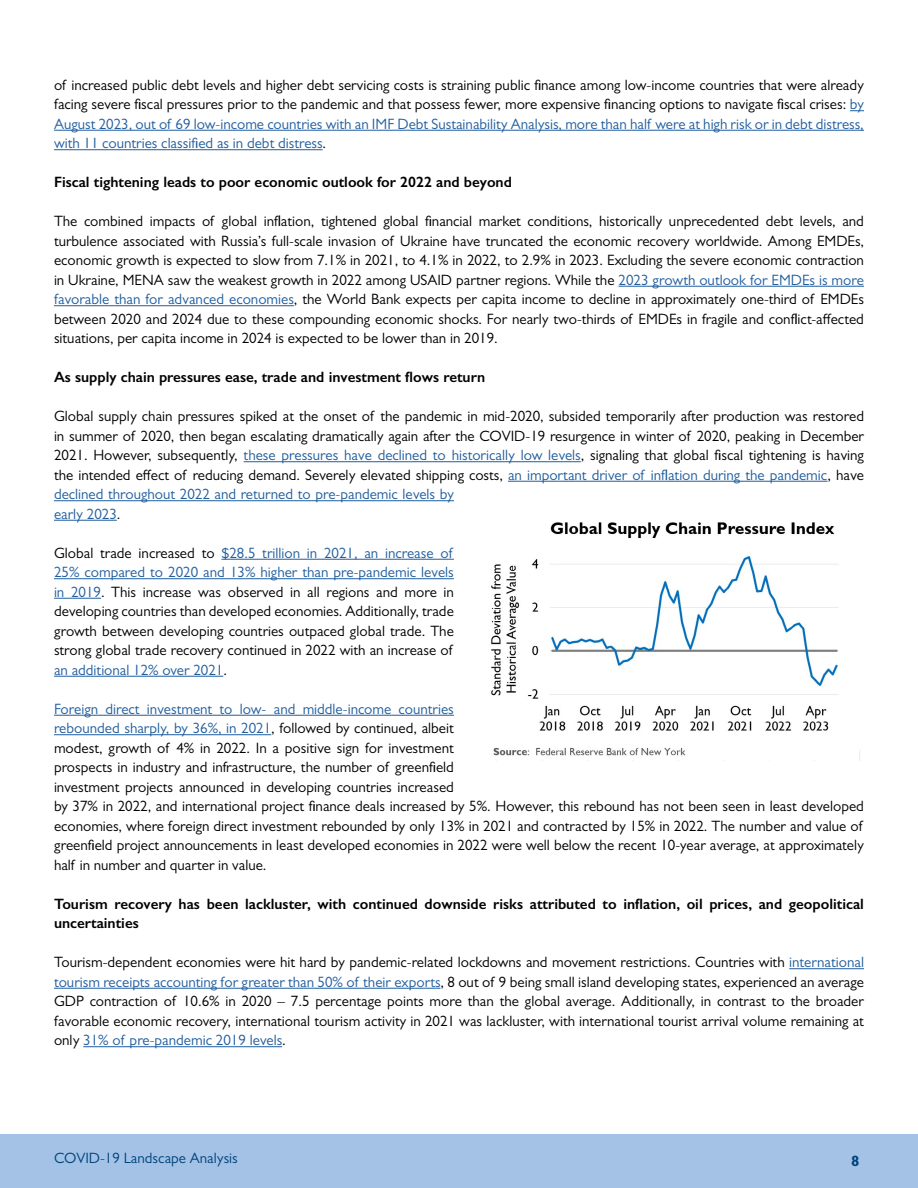
<style>
.page{position:relative;width:918px;height:1188px;background:#fff}
.page>*{position:absolute;margin:0;border:0;box-sizing:border-box;transform-origin:0 0}
.Paragraph_1{font:15px/19.5px "Gill Sans";color:#000;text-align:justify}
.Paragraph_1-2{font:600 15px/19.5px "Gill Sans";color:#000}
.t1{font:15px "Gill Sans MT Std";color:#00437b}
.t2{font:700 15px "Gill Sans MT Std";color:#00437b}
.s1{color:#215e9e}
</style>
<div class="page">
<svg style="left:850px;top:110px;width:14px;height:1px"></svg>
<hr style="left:54px;top:130px;width:810px;height:1px;background:#215e9e">
<hr style="left:54px;top:149px;width:269px;height:1px;background:#215e9e">
<hr style="left:619px;top:286px;width:245px;height:1px;background:#215e9e">
<hr style="left:54px;top:305px;width:240px;height:1px;background:#215e9e">
<hr style="left:244px;top:461px;width:337px;height:1px;background:#215e9e">
<hr style="left:508px;top:481px;width:320px;height:1px;background:#215e9e">
<hr style="left:54px;top:500px;width:400px;height:1px;background:#215e9e">
<hr style="left:54px;top:520px;width:63px;height:1px;background:#215e9e">
<hr style="left:221px;top:559px;width:233px;height:1px;background:#215e9e">
<hr style="left:54px;top:578px;width:400px;height:1px;background:#215e9e">
<hr style="left:54px;top:598px;width:47px;height:1px;background:#215e9e">
<hr style="left:54px;top:676px;width:169px;height:1px;background:#215e9e">
<hr style="left:54px;top:715px;width:400px;height:1px;background:#215e9e">
<hr style="left:54px;top:734px;width:217px;height:1px;background:#215e9e">
<hr style="left:789px;top:968px;width:75px;height:1px;background:#215e9e">
<hr style="left:54px;top:988px;width:386px;height:1px;background:#215e9e">
<hr style="left:83px;top:1046px;width:199px;height:1px;background:#215e9e">
<img style="left:491px;top:522px;width:369px;height:238px">
<div style="left:0;top:1134px;width:918px;height:54px;background:#a3c2e6"></div>
<p class="Paragraph_1" style="left:54px;top:75px;width:811px">of increased public debt levels and higher debt servicing costs is straining public finance among low-income countries that were already facing severe fiscal pressures prior to the pandemic and that possess fewer, more expensive financing options to navigate fiscal crises: <span class="s1">by August 2023, out of 69 low-income countries with an IMF Debt Sustainability Analysis, more than half were at high risk or in debt distress, with 11 countries classified as in debt distress</span>.</p>
<p class="Paragraph_1-2" style="left:54px;top:172px;width:459px">Fiscal tightening leads to poor economic outlook for 2022 and beyond</p>
<p class="Paragraph_1" style="left:54px;top:211px;width:812px">The combined impacts of global inflation, tightened global financial market conditions, historically unprecedented debt levels, and turbulence associated with Russia’s full-scale invasion of Ukraine have truncated the economic recovery worldwide. Among EMDEs, economic growth is expected to slow from 7.1% in 2021, to 4.1% in 2022, to 2.9% in 2023. Excluding the severe economic contraction in Ukraine, MENA saw the weakest growth in 2022 among USAID partner regions. While the <span class="s1">2023 growth outlook for EMDEs is more favorable than for advanced economies</span>, the World Bank expects per capita income to decline in approximately one-third of EMDEs between 2020 and 2024 due to these compounding economic shocks. For nearly two-thirds of EMDEs in fragile and conflict-affected situations, per capita income in 2024 is expected to be lower than in 2019.</p>
<p class="Paragraph_1-2" style="left:54px;top:367px;width:433px">As supply chain pressures ease, trade and investment flows return</p>
<p class="Paragraph_1" style="left:54px;top:406px;width:812px;text-align:left">Global supply chain pressures spiked at the onset of the pandemic in mid-2020, subsided temporarily after production was restored in summer of 2020, then began escalating dramatically again after the COVID-19 resurgence in winter of 2020, peaking in December 2021. However, subsequently, <span class="s1">these pressures have declined to historically low levels</span>, signaling that global fiscal tightening is having the intended effect of reducing demand. Severely elevated shipping costs, <span class="s1">an important driver of inflation during the pandemic</span>, have <span class="s1">declined throughout 2022 and returned to pre-pandemic levels by<br>early 2023</span>.</p>
<p class="Paragraph_1" style="left:54px;top:543px;width:401px">Global trade increased to <span class="s1">$28.5 trillion in 2021, an increase of 25% compared to 2020 and 13% higher than pre-pandemic levels in 2019</span>. This increase was observed in all regions and more in developing countries than developed economies. Additionally, trade growth between developing countries outpaced global trade. The strong global trade recovery continued in 2022 with an increase of <span class="s1">an additional 12% over 2021</span>.</p>
<p class="Paragraph_1" style="left:54px;top:699px;width:812px;text-align:left"><span class="s1">Foreign direct investment to low- and middle-income countries<br>rebounded sharply, by 36%, in 2021</span>, followed by continued, albeit<br>modest, growth of 4% in 2022. In a positive sign for investment<br>prospects in industry and infrastructure, the number of greenfield<br>investment projects announced in developing countries increased<br>by 37% in 2022, and international project finance deals increased by 5%. However, this rebound has not been seen in least developed economies, where foreign direct investment rebounded by only 13% in 2021 and contracted by 15% in 2022. The number and value of greenfield project announcements in least developed economies in 2022 were well below the recent 10-year average, at approximately half in number and quarter in value.</p>
<p class="Paragraph_1-2" style="left:54px;top:894px;width:811px">Tourism recovery has been lackluster, with continued downside risks attributed to inflation, oil prices, and geopolitical uncertainties</p>
<p class="Paragraph_1" style="left:54px;top:952px;width:812px">Tourism-dependent economies were hit hard by pandemic-related lockdowns and movement restrictions. Countries with <span class="s1">international tourism receipts accounting for greater than 50% of their exports</span>, 8 out of 9 being small island developing states, experienced an average GDP contraction of 10.6% in 2020 – 7.5 percentage points more than the global average. Additionally, in contrast to the broader favorable economic recovery, international tourism activity in 2021 was lackluster, with international tourist arrival volume remaining at only <span class="s1">31% of pre-pandemic 2019 levels</span>.</p>
<p class="t1" style="left:54px;top:1150px;width:185px">COVID-19 Landscape Analysis</p>
<p class="t2" style="left:851px;top:1152px;width:10px">8</p>
</div>
